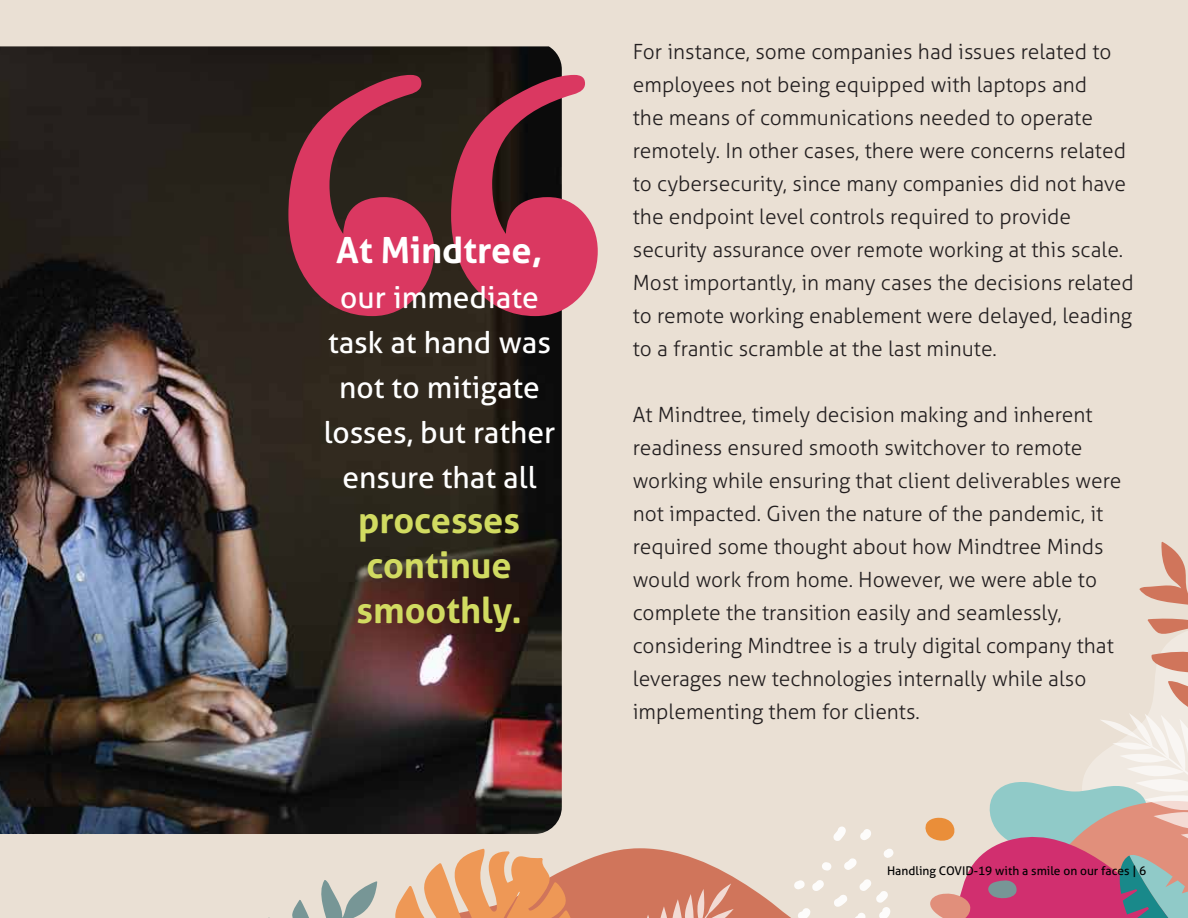
<style>
.page{position:relative;width:1188px;height:918px;background:#eae0d4}
.page>*{position:absolute;margin:0;border:0;box-sizing:border-box;transform-origin:0 0}
.t1{font:700 36px/45px "Aller Typo";color:#d1db61}
.t2{font:700 36px "Aller Typo";color:#fff}
.t3{font:30px/45px "Aller Typo";color:#fff;text-align:center}
.t4{font:300 21px/33px "Aller Typo";color:#231f20}
.t5{font:12px "Aller Typo";color:#000}
</style>
<div class="page">
<svg style="left:268px;top:542px;width:920px;height:376px"></svg>
<img style="left:0;top:46px;width:562px;height:788px">
<svg style="left:288px;top:75px;width:310px;height:241px;background:#8c3848"></svg>
<h1 class="t2" style="left:336px;top:228px;width:208px">At Mindtree,</h1>
<h2 class="t3" style="left:324px;top:275px;width:233px">our immediate task at hand was not to mitigate losses, but rather ensure that all</h2>
<h1 class="t1" style="left:356px;top:497px;width:167px">processes continue smoothly.</h1>
<p class="t4" style="left:633px;top:35px;width:502px">For instance, some companies had issues related to employees not being equipped with laptops and<br>the means of communications needed to operate remotely. In other cases, there were concerns related to cybersecurity, since many companies did not have the endpoint level controls required to provide security assurance over remote working at this scale.<br>Most importantly, in many cases the decisions related to remote working enablement were delayed, leading to a frantic scramble at the last minute.</p>
<p class="t4" style="left:633px;top:398px;width:490px">At Mindtree, timely decision making and inherent readiness ensured smooth switchover to remote working while ensuring that client deliverables were not impacted. Given the nature of the pandemic, it required some thought about how Mindtree Minds would work from home. However, we were able to complete the transition easily and seamlessly, considering Mindtree is a truly digital company that leverages new technologies internally while also implementing them for clients.</p>
<p class="t5" style="left:887px;top:864px;width:261px">Handling COVID-19 with a smile on our faces | 6</p>
</div>
